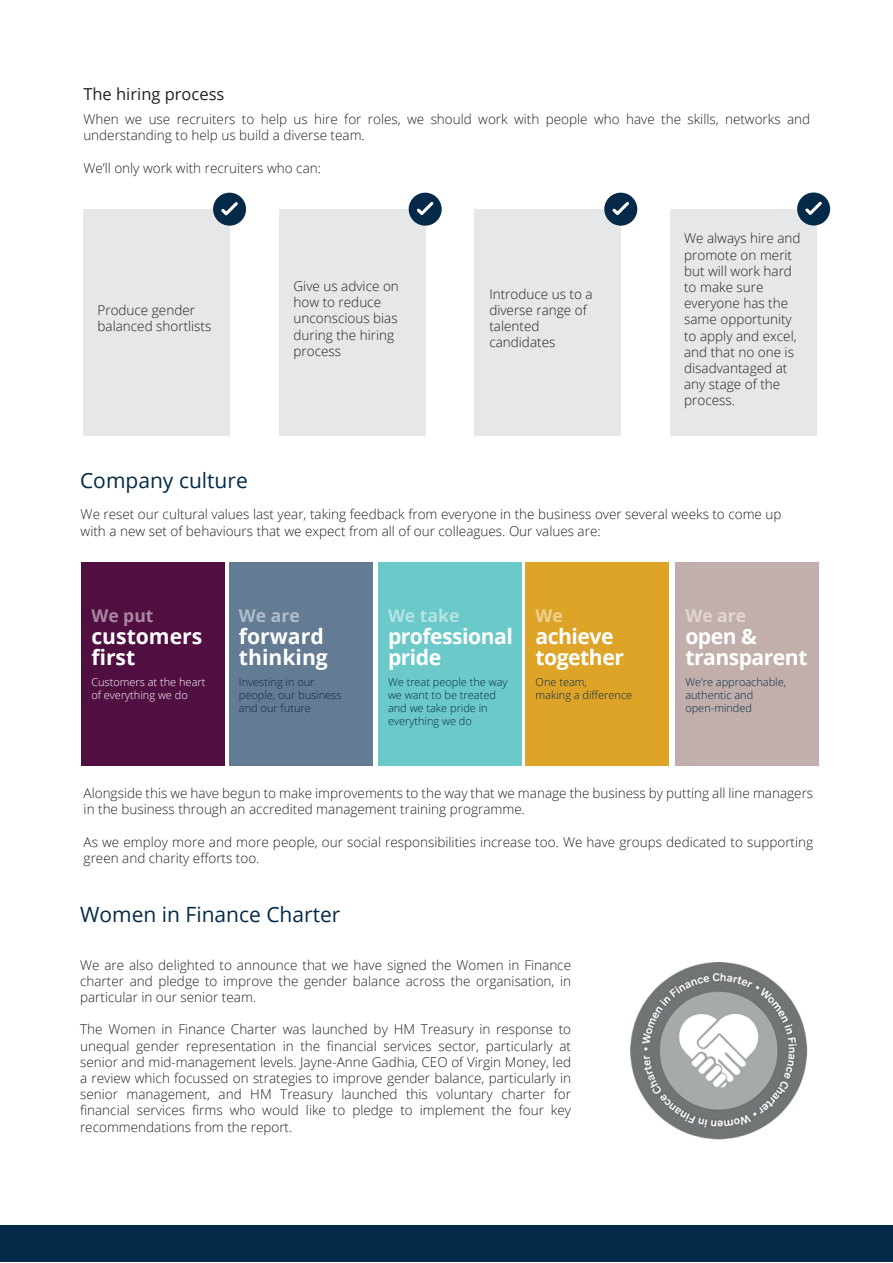
<style>
.page{position:relative;width:893px;height:1263px;background:#fff}
.page>*{position:absolute;margin:0;border:0;box-sizing:border-box;transform-origin:0 0}
.t1{font:700 21.15px/21.5px "Open Sans";letter-spacing:-.025em;color:#fff}
.t2{font:700 21.15px/21.5px "Open Sans";color:#fff}
.t3{font:21px "Open Sans";color:#052a49}
.t4{font:700 17.55px "Open Sans";color:#fff}
.t5{font:16.5px "Open Sans";color:#231f20}
.t6{font:300 13.5px/16.2px "Open Sans";color:#231f20}
.t7{font:300 10.95px/13px "Open Sans";color:#052a49}
.t8{font:300 10.95px/13px "Open Sans";color:#fff}
</style>
<div class="page">
<img style="left:630px;top:962px;width:178px;height:178px">
<div style="left:0;top:1225px;width:893px;height:37px;background:#052a49"></div>
<div style="left:526px;top:562px;width:143px;height:203px;background:#dea427"></div>
<div style="left:675px;top:562px;width:144px;height:203px;background:#c2afab"></div>
<div style="left:378px;top:562px;width:143px;height:203px;background:#6bc9ca"></div>
<div style="left:81px;top:562px;width:144px;height:203px;background:#510f41"></div>
<div style="left:229px;top:562px;width:143px;height:203px;background:#647b94"></div>
<div style="left:83px;top:209px;width:147px;height:227px;background:#e6e7e9"></div>
<div style="left:279px;top:209px;width:146px;height:227px;background:#e6e7e9"></div>
<div style="left:475px;top:209px;width:146px;height:227px;background:#e6e7e9"></div>
<div style="left:670px;top:209px;width:146px;height:227px;background:#e6e7e9"></div>
<div style="left:213px;top:193px;width:33px;height:33px;background:#052a49;border-radius:50%"></div>
<div style="left:409px;top:193px;width:33px;height:33px;background:#052a49;border-radius:50%"></div>
<div style="left:604px;top:193px;width:33px;height:33px;background:#052a49;border-radius:50%"></div>
<div style="left:797px;top:192px;width:33px;height:33px;background:#052a49;border-radius:50%"></div>
<svg style="left:221px;top:202px;width:17px;height:14px"></svg>
<svg style="left:417px;top:202px;width:16px;height:13px"></svg>
<svg style="left:612px;top:202px;width:17px;height:13px"></svg>
<svg style="left:805px;top:202px;width:17px;height:13px"></svg>
<p class="t5" style="left:83px;top:83px;width:143px">The hiring process</p>
<p class="t6" style="left:83px;top:111px;width:728px">When we use recruiters to help us hire for roles, we should work with people who have the skills, networks and understanding to help us build a diverse team.</p>
<p class="t6" style="left:83px;top:159px;width:239px">We’ll only work with recruiters who can:</p>
<p class="t6" style="left:98px;top:302px;width:115px">Produce gender balanced shortlists</p>
<h2 class="t3" style="left:80px;top:466px;width:169px">Company culture</h2>
<p class="t6" style="left:294px;top:278px;width:107px">Give us advice on how to reduce unconscious bias during the hiring process</p>
<p class="t6" style="left:489px;top:285px;width:105px">Introduce us to a diverse range of talented candidates</p>
<p class="t6" style="left:684px;top:230px;width:118px">We always hire and promote on merit but will work hard to make sure everyone has the same opportunity to apply and excel, and that no one is disadvantaged at any stage of the process.</p>
<p class="t6" style="left:81px;top:506px;width:702px">We reset our cultural values last year, taking feedback from everyone in the business over several weeks to come up with a new set of behaviours that we expect from all of our colleagues. Our values are:</p>
<p class="t4" style="left:91px;top:603px;width:64px">We put</p>
<p class="t4" style="left:239px;top:603px;width:62px">We are</p>
<h1 class="t2" style="left:239px;top:625px;width:90px">forward thinking</h1>
<p class="t7" style="left:239px;top:675px;width:104px">Investing in our people, our business and our future</p>
<h1 class="t2" style="left:91px;top:625px;width:113px">customers first</h1>
<p class="t8" style="left:91px;top:675px;width:116px">Customers at the heart of everything we do</p>
<p class="t4" style="left:388px;top:603px;width:73px">We take</p>
<h1 class="t1" style="left:388px;top:625px;width:126px">professional pride</h1>
<p class="t7" style="left:388px;top:675px;width:121px">We treat people the way we want to be treated and we take pride in everything we do</p>
<p class="t4" style="left:536px;top:603px;width:29px">We</p>
<h1 class="t1" style="left:536px;top:625px;width:90px">achieve together</h1>
<p class="t7" style="left:536px;top:675px;width:98px">One team,<br>making a difference</p>
<p class="t4" style="left:685px;top:603px;width:62px">We are</p>
<h1 class="t1" style="left:685px;top:625px;width:124px">open &amp; transparent</h1>
<p class="t7" style="left:685px;top:675px;width:102px">We’re approachable, authentic and open-minded</p>
<p class="t6" style="left:84px;top:785px;width:731px">Alongside this we have begun to make improvements to the way that we manage the business by putting all line managers in the business through an accredited management training programme.</p>
<p class="t6" style="left:84px;top:833px;width:731px">As we employ more and more people, our social responsibilities increase too. We have groups dedicated to supporting green and charity efforts too.</p>
<h2 class="t3" style="left:80px;top:900px;width:262px">Women in Finance Charter</h2>
<p class="t6" style="left:80px;top:956px;width:493px;text-align:justify">We are also delighted to announce that we have signed the Women in Finance charter and pledge to improve the gender balance across the organisation, in particular in our senior team.</p>
<p class="t6" style="left:80px;top:1021px;width:493px;text-align:justify">The Women in Finance Charter was launched by HM Treasury in response to unequal gender representation in the financial services sector, particularly at senior and mid-management levels. Jayne-Anne Gadhia, CEO of Virgin Money, led a review which focussed on strategies to improve gender balance, particularly in senior management, and HM Treasury launched this voluntary charter for financial services firms who would like to pledge to implement the four key recommendations from the report.</p>
</div>
